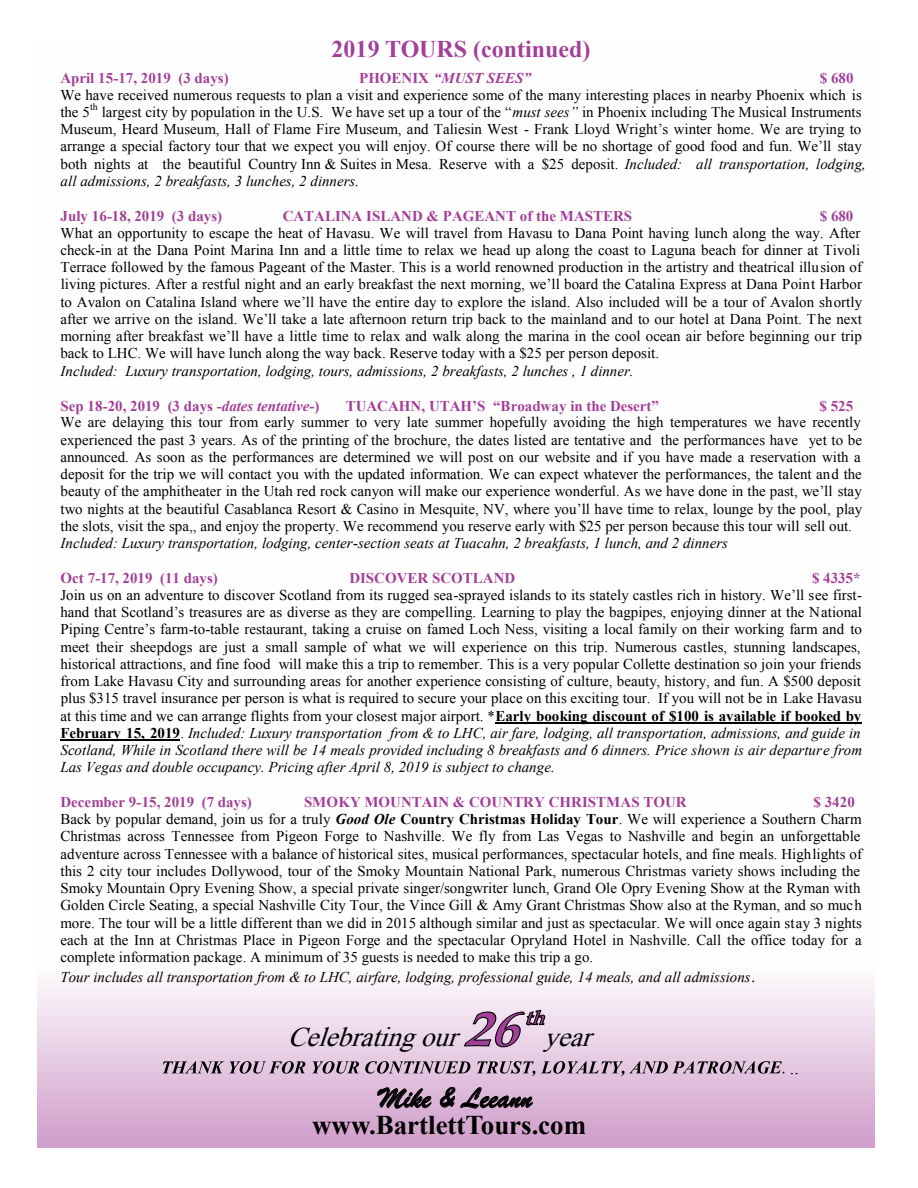
<style>
.page{position:relative;width:918px;height:1188px;background:#fff}
.page>*{position:absolute;margin:0;border:0;box-sizing:border-box;transform-origin:0 0}
.t1{font:30px "Brush Script";color:#000}
.t2{font:700 27px "Times New Roman";color:#000}
.t3{font:italic 27px "Times New Roman";color:#000}
.t4{font:700 24px "Times New Roman";color:#a23f97}
.t5{font:italic 700 19.95px "Palatino";color:#a23f97;scale:1.05 1}
.t6{font:18px "Times New Roman";color:#000}
.t7{font:15px/17.2px "Times New Roman";color:#000}
.t8{font:italic 15px "Times New Roman";color:#000}
.t9{font:700 15px "Times New Roman";color:#a23f97}
.t10{font:italic 700 15px "Times New Roman";color:#a23f97}
.s1{font-style:normal}
.s2{font-style:italic}
.s3{font-weight:700}
.s4{font-weight:700;color:#a23f97}
.s5{font-weight:700;font-style:italic}
.s6{font-size:18px}
.s7{font-family:"Palatino";font-weight:700;font-size:51.3px;color:#a23f97}
</style>
<div class="page">
<svg style="left:38px;top:982px;width:837px;height:165px;background:#e4c7e1"></svg>
<svg style="left:162px;top:1061px;width:143px;height:13px;background:#9a8698"></svg>
<svg style="left:312px;top:1061px;width:47px;height:13px"></svg>
<svg style="left:365px;top:1061px;width:105px;height:13px"></svg>
<svg style="left:477px;top:1061px;width:58px;height:15px"></svg>
<svg style="left:541px;top:1061px;width:243px;height:15px;background:#a792a5"></svg>
<svg style="left:463px;top:982px;width:87px;height:66px"></svg>
<svg style="left:377px;top:1087px;width:55px;height:22px"></svg>
<svg style="left:439px;top:1086px;width:94px;height:23px;background:#a78ba4"></svg>
<hr style="left:495px;top:722px;width:367px;height:2px;background:#000">
<hr style="left:60px;top:739px;width:120px;height:2px;background:#000">
<h3 class="t4" style="left:332px;top:32px;width:260px">2019 TOURS (continued)</h3>
<p class="t9" style="left:60px;top:67px;width:170px">April 15-17, 2019 (3 days)</p>
<p class="t10" style="left:359px;top:67px;width:173px"><span class="s1">PHOENIX</span> “MUST SEES”</p>
<p class="t9" style="left:820px;top:67px;width:35px">$ 680</p>
<p class="t7" style="left:60px;top:86px;width:807px">We have received numerous requests to plan a visit and experience some of the many interesting places in nearby Phoenix which is the 5<sup>th</sup> largest city by population in the U.S. We have set up a tour of the “<span class="s2">must sees”</span> in Phoenix including The Musical Instruments Museum, Heard Museum, Hall of Flame Fire Museum, and Taliesin West - Frank Lloyd Wright’s winter home. We are trying to arrange a special factory tour that we expect you will enjoy. Of course there will be no shortage of good food and fun. We’ll stay both nights at the beautiful Country Inn &amp; Suites in Mesa. Reserve with a $25 deposit. <span class="s2">Included: all transportation, lodging, all admissions, 2 breakfasts, 3 lunches, 2 dinners.</span></p>
<p class="t9" style="left:61px;top:205px;width:163px">July 16-18, 2019 (3 days)</p>
<p class="t9" style="left:283px;top:205px;width:351px">CATALINA ISLAND &amp; PAGEANT of the MASTERS</p>
<p class="t9" style="left:820px;top:205px;width:35px">$ 680</p>
<p class="t7" style="left:60px;top:224px;width:803px">What an opportunity to escape the heat of Havasu. We will travel from Havasu to Dana Point having lunch along the way. After check-in at the Dana Point Marina Inn and a little time to relax we head up along the coast to Laguna beach for dinner at Tivoli Terrace followed by the famous Pageant of the Master. This is a world renowned production in the artistry and theatrical illusion of living pictures. After a restful night and an early breakfast the next morning, we’ll board the Catalina Express at Dana Point Harbor to Avalon on Catalina Island where we’ll have the entire day to explore the island. Also included will be a tour of Avalon shortly after we arrive on the island. We’ll take a late afternoon return trip back to the mainland and to our hotel at Dana Point. The next morning after breakfast we’ll have a little time to relax and walk along the marina in the cool ocean air before beginning our trip back to LHC. We will have lunch along the way back. Reserve today with a $25 per person deposit.</p>
<p class="t8" style="left:60px;top:360px;width:575px">Included: Luxury transportation, lodging, tours, admissions, 2 breakfasts, 2 lunches , 1 dinner.</p>
<p class="t9" style="left:61px;top:395px;width:261px">Sep 18-20, 2019 (3 days -<span class="s2">dates tentative-</span>)</p>
<p class="t9" style="left:346px;top:395px;width:315px">TUACAHN, UTAH’S “Broadway in the Desert”</p>
<p class="t9" style="left:819px;top:395px;width:35px">$ 525</p>
<p class="t7" style="left:60px;top:413px;width:803px;text-align:justify">We are delaying this tour from early summer to very late summer hopefully avoiding the high temperatures we have recently experienced the past 3 years. As of the printing of the brochure, the dates listed are tentative and the performances have yet to be announced. As soon as the performances are determined we will post on our website and if you have made a reservation with a deposit for the trip we will contact you with the updated information. We can expect whatever the performances, the talent and the beauty of the amphitheater in the Utah red rock canyon will make our experience wonderful. As we have done in the past, we’ll stay two nights at the beautiful Casablanca Resort &amp; Casino in Mesquite, NV, where you’ll have time to relax, lounge by the pool, play the slots, visit the spa,, and enjoy the property. We recommend you reserve early with $25 per person because this tour will sell out.</p>
<p class="t8" style="left:61px;top:533px;width:669px">Included: Luxury transportation, lodging, center-section seats at Tuacahn, 2 breakfasts, 1 lunch, and 2 dinners</p>
<p class="t9" style="left:61px;top:568px;width:159px">Oct 7-17, 2019 (11 days)</p>
<p class="t9" style="left:349px;top:568px;width:167px">DISCOVER SCOTLAND</p>
<p class="t9" style="left:812px;top:568px;width:50px">$ 4335*</p>
<p class="t7" style="left:60px;top:586px;width:803px;text-align:justify">Join us on an adventure to discover Scotland from its rugged sea-sprayed islands to its stately castles rich in history. We’ll see first&shy;hand that Scotland’s treasures are as diverse as they are compelling. Learning to play the bagpipes, enjoying dinner at the National Piping Centre’s farm-to-table restaurant, taking a cruise on famed Loch Ness, visiting a local family on their working farm and to meet their sheepdogs are just a small sample of what we will experience on this trip. Numerous castles, stunning landscapes, historical attractions, and fine food will make this a trip to remember. This is a very popular Collette destination so join your friends from Lake Havasu City and surrounding areas for another experience consisting of culture, beauty, history, and fun. A $500 deposit plus $315 travel insurance per person is what is required to secure your place on this exciting tour. If you will not be in Lake Havasu at this time and we can arrange flights from your closest major airport. *<span class="s3">Early booking discount of $100 is available if booked by February 15, 2019</span>. <span class="s2">Included: Luxury transportation from &amp; to LHC, air fare, lodging, all transportation, admissions, and guide in Scotland, While in Scotland there will be 14 meals provided including 8 breakfasts and 6 dinners. Price shown is air departure from Las Vegas and double occupancy. Pricing after April 8, 2019 is subject to change.</span></p>
<p class="t9" style="left:60px;top:792px;width:193px">December 9-15, 2019 (7 days)</p>
<p class="t9" style="left:304px;top:792px;width:384px">SMOKY MOUNTAIN &amp; COUNTRY CHRISTMAS TOUR</p>
<p class="t7" style="left:60px;top:793px;width:803px;text-indent:753px"><span class="s4">$ 3420<br></span>Back by popular demand, join us for a truly <span class="s5">Good Ole</span> <span class="s3">Country Christmas Holiday Tour</span>. We will experience a Southern Charm Christmas across Tennessee from Pigeon Forge to Nashville. We fly from Las Vegas to Nashville and begin an unforgettable adventure across Tennessee with a balance of historical sites, musical performances, spectacular hotels, and fine meals. Highlights of this 2 city tour includes Dollywood, tour of the Smoky Mountain National Park, numerous Christmas variety shows including the Smoky Mountain Opry Evening Show, a special private singer/songwriter lunch, Grand Ole Opry Evening Show at the Ryman with Golden Circle Seating, a special Nashville City Tour, the Vince Gill &amp; Amy Grant Christmas Show also at the Ryman, and so much more. The tour will be a little different than we did in 2015 although similar and just as spectacular. We will once again stay 3 nights each at the Inn at Christmas Place in Pigeon Forge and the spectacular Opryland Hotel in Nashville. Call the office today for a complete information package. A minimum of 35 guests is needed to make this trip a go.</p>
<p class="t8" style="left:61px;top:967px;width:697px">Tour includes all transportation from &amp; to LHC, airfare, lodging, professional guide, 14 meals, and all admissions<span class="s6">.</span></p>
<h3 class="t5" style="left:524px;top:1001px;width:31px">th</h3>
<h2 class="t3" style="left:288px;top:1019px;width:316px">Celebrating our <span class="s7">26</span> year</h2>
<h1 class="t1" style="left:379px;top:1078px;width:154px">Mike &amp; Leeann</h1>
<h2 class="t2" style="left:312px;top:1107px;width:276px">www.BartlettTours.com</h2>
<p class="t6" style="left:790px;top:1056px;width:10px">..</p>
</div>
